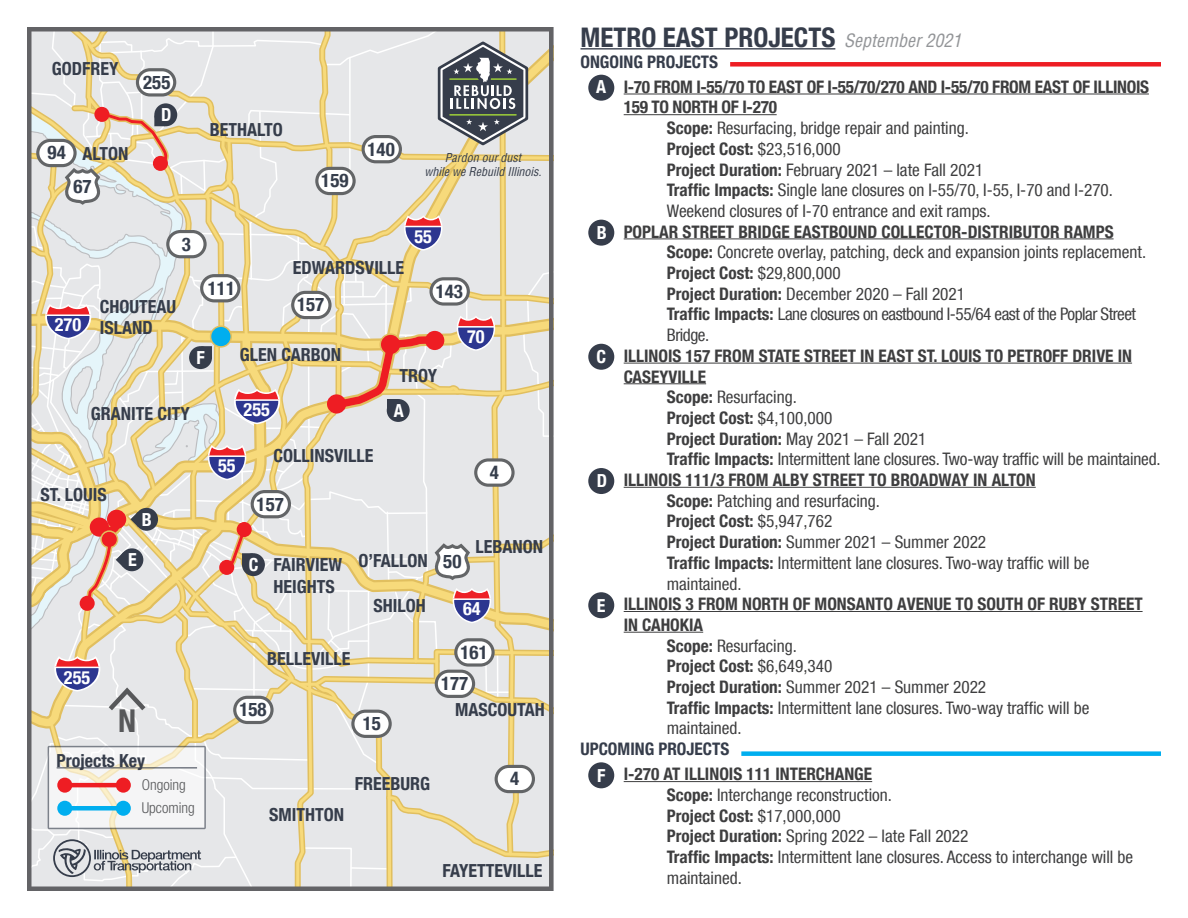
<style>
.page{position:relative;width:1188px;height:918px;background:#fff}
.page>*{position:absolute;margin:0;border:0;box-sizing:border-box;transform-origin:0 0}
.t1{font:700 condensed 31.5px "Helvetica Neue LT Com";color:#57585a}
.t2{font:700 condensed 27px "Helvetica Neue LT Com";color:#363d4b}
.t3{font:700 condensed 18.9px "Helvetica Neue LT Com";color:#363e4c}
.t4{font:700 condensed 18.3px "Helvetica Neue LT Com";color:#fff}
.t5{font:700 condensed 18px/21.6px "Helvetica Neue LT Com";color:#363d4b}
.t6{font:700 condensed 18px "Helvetica Neue LT Com";color:#fff}
.t7{font:condensed 17.25px/20.7px "Helvetica Neue LT Com";color:#3e3e3f}
.t8{font:700 condensed 17.25px "Helvetica Neue LT Com";color:#3e3e3f}
.t9{font:700 condensed 17.25px "Helvetica Neue LT Com";color:#363d4b}
.t10{font:300 condensed 15px "Helvetica Neue LT Com";color:#57585a}
.t11{font:italic condensed 12px/14.4px "Helvetica LT Std";color:#363d4b;text-align:center}
.s1{font-family:"Helvetica LT Std";font-weight:400;font-style:italic;font-size:18px;color:#939598}
.s2{font-weight:700}
.s3{font-weight:400}
</style>
<div class="page">
<hr style="left:580px;top:48px;width:255px;height:2px;background:#363d4b">
<hr style="left:624px;top:94px;width:525px;height:1px;background:#3e3e3f">
<hr style="left:624px;top:114px;width:153px;height:1px;background:#3e3e3f">
<hr style="left:624px;top:238px;width:490px;height:1px;background:#3e3e3f">
<hr style="left:624px;top:363px;width:508px;height:1px;background:#3e3e3f">
<hr style="left:624px;top:383px;width:82px;height:1px;background:#3e3e3f">
<hr style="left:624px;top:487px;width:412px;height:1px;background:#3e3e3f">
<hr style="left:624px;top:611px;width:519px;height:1px;background:#3e3e3f">
<hr style="left:624px;top:632px;width:79px;height:1px;background:#3e3e3f">
<hr style="left:624px;top:781px;width:248px;height:1px;background:#3e3e3f">
<div style="left:730px;top:62px;width:431px;height:5px;background:#ee1d23"></div>
<div style="left:588px;top:75px;width:26px;height:26px;background:#363d4b;border-radius:50%"></div>
<div style="left:588px;top:220px;width:26px;height:26px;background:#363d4b;border-radius:50%"></div>
<div style="left:588px;top:344px;width:26px;height:26px;background:#363d4b;border-radius:50%"></div>
<div style="left:588px;top:468px;width:26px;height:26px;background:#363d4b;border-radius:50%"></div>
<div style="left:588px;top:592px;width:26px;height:26px;background:#363d4b;border-radius:50%"></div>
<div style="left:588px;top:762px;width:26px;height:26px;background:#363d4b;border-radius:50%"></div>
<div style="left:741px;top:751px;width:420px;height:5px;background:#00aeef"></div>
<svg style="left:27px;top:27px;width:527px;height:864px;background:#ded8cd"></svg>
<hr style="left:57px;top:767px;width:140px;height:1px;background:#363d4b">
<hr style="left:65px;top:783px;width:58px;height:4px;background:#ee1d23">
<div style="left:57px;top:778px;width:15px;height:15px;background:#ee1d23;border-radius:50%"></div>
<div style="left:116px;top:778px;width:15px;height:15px;background:#ee1d23;border-radius:50%"></div>
<div style="left:65px;top:806px;width:58px;height:5px;background:#00aeef"></div>
<div style="left:57px;top:801px;width:15px;height:15px;background:#00aeef;border-radius:50%"></div>
<div style="left:116px;top:801px;width:15px;height:15px;background:#00aeef;border-radius:50%"></div>
<p class="t5" style="left:52px;top:58px;width:68px">GODFREY</p>
<p class="t3" style="left:48px;top:141px;width:20px">94</p>
<p class="t5" style="left:83px;top:142px;width:47px">ALTON</p>
<p class="t3" style="left:73px;top:175px;width:20px">67</p>
<p class="t3" style="left:143px;top:71px;width:29px">255</p>
<p class="t6" style="left:161px;top:104px;width:12px">D</p>
<p class="t3" style="left:182px;top:233px;width:11px">3</p>
<p class="t4" style="left:55px;top:314px;width:28px">270</p>
<p class="t5" style="left:100px;top:295px;width:78px">CHOUTEAU<br>ISLAND</p>
<p class="t5" style="left:210px;top:119px;width:74px">BETHALTO</p>
<p class="t3" style="left:321px;top:169px;width:29px">159</p>
<p class="t3" style="left:368px;top:138px;width:29px">140</p>
<p class="t11" style="left:424px;top:150px;width:119px">Pardon our dust<br>while we Rebuild Illinois.</p>
<p class="t5" style="left:293px;top:257px;width:113px">EDWARDSVILLE</p>
<p class="t4" style="left:414px;top:225px;width:19px">55</p>
<p class="t3" style="left:208px;top:277px;width:29px">111</p>
<p class="t3" style="left:436px;top:280px;width:29px">143</p>
<p class="t3" style="left:297px;top:293px;width:29px">157</p>
<p class="t4" style="left:467px;top:326px;width:19px">70</p>
<p class="t6" style="left:196px;top:347px;width:10px">F</p>
<p class="t5" style="left:91px;top:403px;width:100px">GRANITE CITY</p>
<p class="t5" style="left:41px;top:484px;width:68px">ST. LOUIS</p>
<p class="t6" style="left:142px;top:508px;width:12px">B</p>
<p class="t6" style="left:128px;top:549px;width:10px">E</p>
<p class="t4" style="left:64px;top:666px;width:28px">255</p>
<h1 class="t1" style="left:118px;top:702px;width:20px">N</h1>
<p class="t5" style="left:57px;top:749px;width:90px">Projects Key</p>
<p class="t10" style="left:142px;top:799px;width:55px">Upcoming</p>
<p class="t10" style="left:142px;top:776px;width:46px">Ongoing</p>
<p class="t5" style="left:240px;top:344px;width:103px">GLEN CARBON</p>
<p class="t4" style="left:244px;top:399px;width:28px">255</p>
<p class="t4" style="left:218px;top:455px;width:19px">55</p>
<p class="t5" style="left:274px;top:445px;width:101px">COLLINSVILLE</p>
<p class="t3" style="left:257px;top:493px;width:29px">157</p>
<p class="t5" style="left:400px;top:365px;width:39px">TROY</p>
<p class="t6" style="left:394px;top:400px;width:12px">A</p>
<p class="t6" style="left:249px;top:554px;width:11px">C</p>
<p class="t5" style="left:274px;top:554px;width:70px">FAIRVIEW<br>HEIGHTS</p>
<p class="t5" style="left:359px;top:549px;width:71px">O’FALLON</p>
<p class="t3" style="left:443px;top:550px;width:20px">50</p>
<p class="t3" style="left:490px;top:461px;width:11px">4</p>
<p class="t5" style="left:476px;top:535px;width:69px">LEBANON</p>
<p class="t5" style="left:374px;top:594px;width:54px">SHILOH</p>
<p class="t5" style="left:267px;top:648px;width:85px">BELLEVILLE</p>
<p class="t3" style="left:239px;top:698px;width:29px">158</p>
<p class="t3" style="left:363px;top:712px;width:20px">15</p>
<p class="t4" style="left:463px;top:598px;width:19px">64</p>
<p class="t3" style="left:461px;top:641px;width:29px">161</p>
<p class="t3" style="left:441px;top:672px;width:29px">177</p>
<p class="t5" style="left:455px;top:699px;width:91px">MASCOUTAH</p>
<p class="t5" style="left:269px;top:804px;width:76px">SMITHTON</p>
<p class="t5" style="left:355px;top:773px;width:77px">FREEBURG</p>
<p class="t3" style="left:510px;top:767px;width:11px">4</p>
<p class="t5" style="left:442px;top:860px;width:101px">FAYETTEVILLE</p>
<h2 class="t2" style="left:580px;top:21px;width:383px">METRO EAST PROJECTS <span class="s1">September 2021</span></h2>
<p class="t9" style="left:580px;top:51px;width:139px">ONGOING PROJECTS</p>
<p class="t8" style="left:624px;top:76px;width:527px">I-70 FROM I-55/70 TO EAST OF I-55/70/270 AND I-55/70 FROM EAST OF ILLINOIS</p>
<p class="t8" style="left:624px;top:97px;width:155px">159 TO NORTH OF I-270</p>
<p class="t7" style="left:667px;top:117px;width:304px"><span class="s2">Scope:</span> Resurfacing, bridge repair and painting.</p>
<p class="t8" style="left:667px;top:138px;width:175px">Project Cost: <span class="s3">$23,516,000</span></p>
<p class="t7" style="left:667px;top:159px;width:318px"><span class="s2">Project Duration:</span> February 2021 – late Fall 2021</p>
<p class="t7" style="left:667px;top:180px;width:448px"><span class="s2">Traffic Impacts:</span> Single lane closures on I-55/70, I-55, I-70 and I-270.</p>
<p class="t7" style="left:667px;top:200px;width:325px">Weekend closures of I-70 entrance and exit ramps.</p>
<p class="t7" style="left:667px;top:221px;width:481px;text-indent:-43px"><span class="s2">POPLAR STREET BRIDGE EASTBOUND COLLECTOR-DISTRIBUTOR RAMPS Scope:</span> Concrete overlay, patching, deck and expansion joints replacement.<br><span class="s2">Project Cost:</span> $29,800,000<br><span class="s2">Project Duration:</span> December 2020 – Fall 2021<br><span class="s2">Traffic Impacts:</span> Lane closures on eastbound I-55/64 east of the Poplar Street Bridge.</p>
<p class="t8" style="left:624px;top:345px;width:510px">ILLINOIS 157 FROM STATE STREET IN EAST ST. LOUIS TO PETROFF DRIVE IN</p>
<p class="t8" style="left:624px;top:366px;width:84px">CASEYVILLE</p>
<p class="t7" style="left:667px;top:387px;width:131px"><span class="s2">Scope:</span> Resurfacing.</p>
<p class="t8" style="left:667px;top:407px;width:167px">Project Cost: <span class="s3">$4,100,000</span></p>
<p class="t8" style="left:667px;top:428px;width:261px">Project Duration: <span class="s3">May 2021 – Fall 2021</span></p>
<p class="t7" style="left:667px;top:449px;width:495px"><span class="s2">Traffic Impacts:</span> Intermittent lane closures. Two-way traffic will be maintained.</p>
<p class="t8" style="left:624px;top:470px;width:414px">ILLINOIS 111/3 FROM ALBY STREET TO BROADWAY IN ALTON</p>
<p class="t7" style="left:667px;top:490px;width:215px"><span class="s2">Scope:</span> Patching and resurfacing.</p>
<p class="t8" style="left:667px;top:511px;width:167px">Project Cost: <span class="s3">$5,947,762</span></p>
<p class="t7" style="left:667px;top:531px;width:321px"><span class="s2">Project Duration:</span> Summer 2021 – Summer 2022</p>
<p class="t7" style="left:667px;top:552px;width:424px"><span class="s2">Traffic Impacts:</span> Intermittent lane closures. Two-way traffic will be</p>
<p class="t7" style="left:667px;top:573px;width:76px">maintained.</p>
<p class="t8" style="left:624px;top:594px;width:520px">ILLINOIS 3 FROM NORTH OF MONSANTO AVENUE TO SOUTH OF RUBY STREET</p>
<p class="t8" style="left:624px;top:614px;width:81px">IN CAHOKIA</p>
<p class="t7" style="left:667px;top:635px;width:131px"><span class="s2">Scope:</span> Resurfacing.</p>
<p class="t8" style="left:667px;top:656px;width:167px">Project Cost: <span class="s3">$6,649,340</span></p>
<p class="t7" style="left:667px;top:676px;width:321px"><span class="s2">Project Duration:</span> Summer 2021 – Summer 2022</p>
<p class="t7" style="left:667px;top:697px;width:424px"><span class="s2">Traffic Impacts:</span> Intermittent lane closures. Two-way traffic will be</p>
<p class="t7" style="left:667px;top:718px;width:76px">maintained.</p>
<p class="t9" style="left:580px;top:739px;width:150px">UPCOMING PROJECTS</p>
<p class="t7" style="left:667px;top:764px;width:468px;text-indent:-43px"><span class="s2">I-270 AT ILLINOIS 111 INTERCHANGE<br>Scope:</span> Interchange reconstruction.<br><span class="s2">Project Cost:</span> $17,000,000<br><span class="s2">Project Duration:</span> Spring 2022 – late Fall 2022<br><span class="s2">Traffic Impacts:</span> Intermittent lane closures. Access to interchange will be maintained.</p>
<p class="t6" style="left:596px;top:76px;width:12px">A</p>
<p class="t6" style="left:597px;top:222px;width:12px">B</p>
<p class="t6" style="left:597px;top:346px;width:11px">C</p>
<p class="t6" style="left:597px;top:470px;width:12px">D</p>
<p class="t6" style="left:597px;top:594px;width:10px">E</p>
<p class="t6" style="left:597px;top:764px;width:10px">F</p>
</div>
